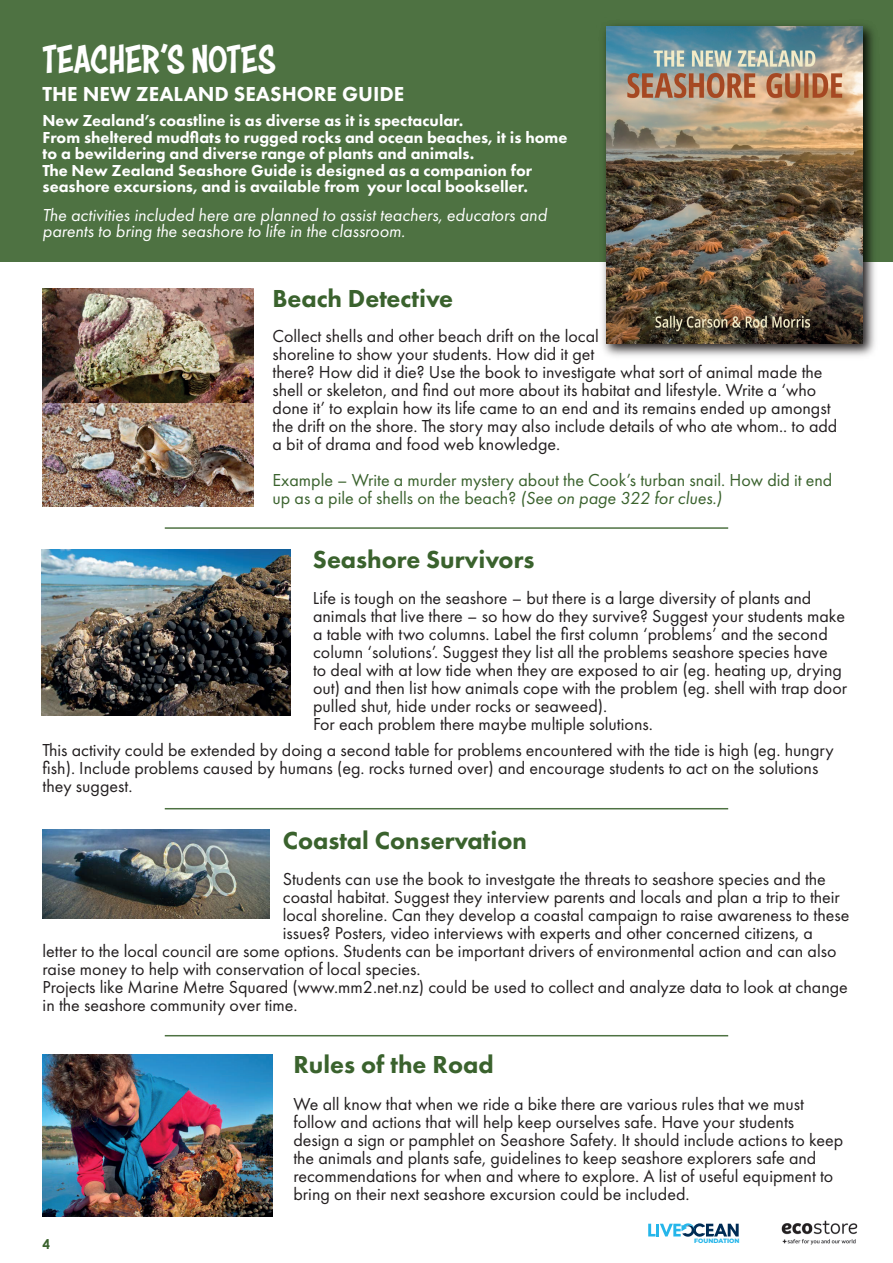
<style>
.page{position:relative;width:893px;height:1263px;background:#fff}
.page>*{position:absolute;margin:0;border:0;box-sizing:border-box;transform-origin:0 0}
.t1{font:42px "Astounder Squared BB";letter-spacing:-.005em;color:#fff}
.t2{font:800 25.5px "Futura PT";color:#3a622d}
.t3{font:800 21px "Futura PT";color:#fff}
.t4{font:18px/18px "Futura PT";color:#231f20}
.t5{font:18px/18px "Futura PT";color:#3a622d}
.t6{font:italic 18px/16.5px "Futura PT";color:#fff}
.t7{font:800 16.5px/16.5px "Futura PT";color:#fff}
.t8{font:700 13.5px "Century Gothic Pro";color:#3a622d}
.t9{font:800 6.3px "Montserrat";color:#26b6ea}
.s1{font-style:italic}
</style>
<div class="page">
<img style="left:43px;top:288px;width:210px;height:115px">
<img style="left:43px;top:403px;width:210px;height:104px">
<img style="left:41px;top:549px;width:249px;height:166px">
<img style="left:43px;top:830px;width:227px;height:88px">
<img style="left:43px;top:1054px;width:229px;height:162px">
<div style="left:0;top:0;width:893px;height:261px;background:#4e7242"></div>
<hr style="left:165px;top:1035px;width:563px;height:1px;background:#3a622d">
<hr style="left:165px;top:527px;width:563px;height:2px;background:#3a622d">
<hr style="left:165px;top:808px;width:563px;height:1px;background:#3a622d">
<img style="left:596px;top:24px;width:284px;height:332px">
<img style="left:606px;top:27px;width:256px;height:317px">
<svg style="left:648px;top:1223px;width:91px;height:14px"></svg>
<img style="left:781px;top:1220px;width:77px;height:25px">
<h1 class="t1" style="left:43px;top:36px;width:235px">TEACHER’S NOTES</h1>
<p class="t3" style="left:43px;top:81px;width:363px">THE NEW ZEALAND SEASHORE GUIDE</p>
<p class="t7" style="left:43px;top:112px;width:526px">New Zealand’s coastline is as diverse as it is spectacular.<br>From sheltered mudflats to rugged rocks and ocean beaches, it is home to a bewildering and diverse range of plants and animals.<br>The New Zealand Seashore Guide is designed as a companion for seashore excursions, and is available from your local bookseller.</p>
<p class="t6" style="left:43px;top:206px;width:506px">The activities included here are planned to assist teachers, educators and parents to bring the seashore to life in the classroom.</p>
<h2 class="t2" style="left:272px;top:283px;width:182px">Beach Detective</h2>
<p class="t4" style="left:272px;top:327px;width:566px">Collect shells and other beach drift on the local<br>shoreline to show your students. How did it get<br>there? How did it die? Use the book to investigate what sort of animal made the shell or skeleton, and find out more about its habitat and lifestyle. Write a ‘who done it’ to explain how its life came to an end and its remains ended up amongst the drift on the shore. The story may also include details of who ate whom.. to add a bit of drama and food web knowledge.</p>
<p class="t5" style="left:273px;top:471px;width:561px">Example – Write a murder mystery about the Cook’s turban snail. How did it end up as a pile of shells on the beach? <span class="s1">(See on page 322 for clues.)</span></p>
<h2 class="t2" style="left:313px;top:544px;width:223px">Seashore Survivors</h2>
<p class="t4" style="left:313px;top:589px;width:536px">Life is tough on the seashore – but there is a large diversity of plants and animals that live there – so how do they survive? Suggest your students make a table with two columns. Label the first column ‘problems’ and the second column ‘solutions’. Suggest they list all the problems seashore species have<br>to deal with at low tide when they are exposed to air (eg. heating up, drying out) and then list how animals cope with the problem (eg. shell with trap door pulled shut, hide under rocks or seaweed).<br>For each problem there maybe multiple solutions.</p>
<p class="t4" style="left:43px;top:741px;width:792px">This activity could be extended by doing a second table for problems encountered with the tide is high (eg. hungry fish). Include problems caused by humans (eg. rocks turned over) and encourage students to act on the solutions they suggest.</p>
<h2 class="t2" style="left:283px;top:824px;width:246px">Coastal Conservation</h2>
<p class="t4" style="left:283px;top:870px;width:545px">Students can use the book to investgate the threats to seashore species and the</p>
<p class="t4" style="left:283px;top:888px;width:559px">coastal habitat. Suggest they interview parents and locals and plan a trip to their</p>
<p class="t4" style="left:283px;top:906px;width:568px">local shoreline. Can they develop a coastal campaign to raise awareness to these</p>
<p class="t4" style="left:283px;top:924px;width:532px">issues? Posters, video interviews with experts and other concerned citizens, a</p>
<p class="t4" style="left:43px;top:942px;width:795px">letter to the local council are some options. Students can be important drivers of environmental action and can also</p>
<p class="t4" style="left:43px;top:960px;width:379px">raise money to help with conservation of local species.</p>
<p class="t4" style="left:43px;top:978px;width:807px">Projects like Marine Metre Squared (www.mm2.net.nz) could be used to collect and analyze data to look at change</p>
<p class="t4" style="left:43px;top:996px;width:256px">in the seashore community over time.</p>
<h2 class="t2" style="left:293px;top:1049px;width:202px">Rules of the Road</h2>
<p class="t4" style="left:293px;top:1094px;width:551px">We all know that when we ride a bike there are various rules that we must follow and actions that will help keep ourselves safe. Have your students design a sign or pamphlet on Seashore Safety. It should include actions to keep the animals and plants safe, guidelines to keep seashore explorers safe and recommendations for when and where to explore. A list of useful equipment to bring on their next seashore excursion could be included.</p>
<p class="t8" style="left:42px;top:1236px;width:9px">4</p>
<p class="t9" style="left:694px;top:1235px;width:47px">FOUNDATION</p>
</div>
